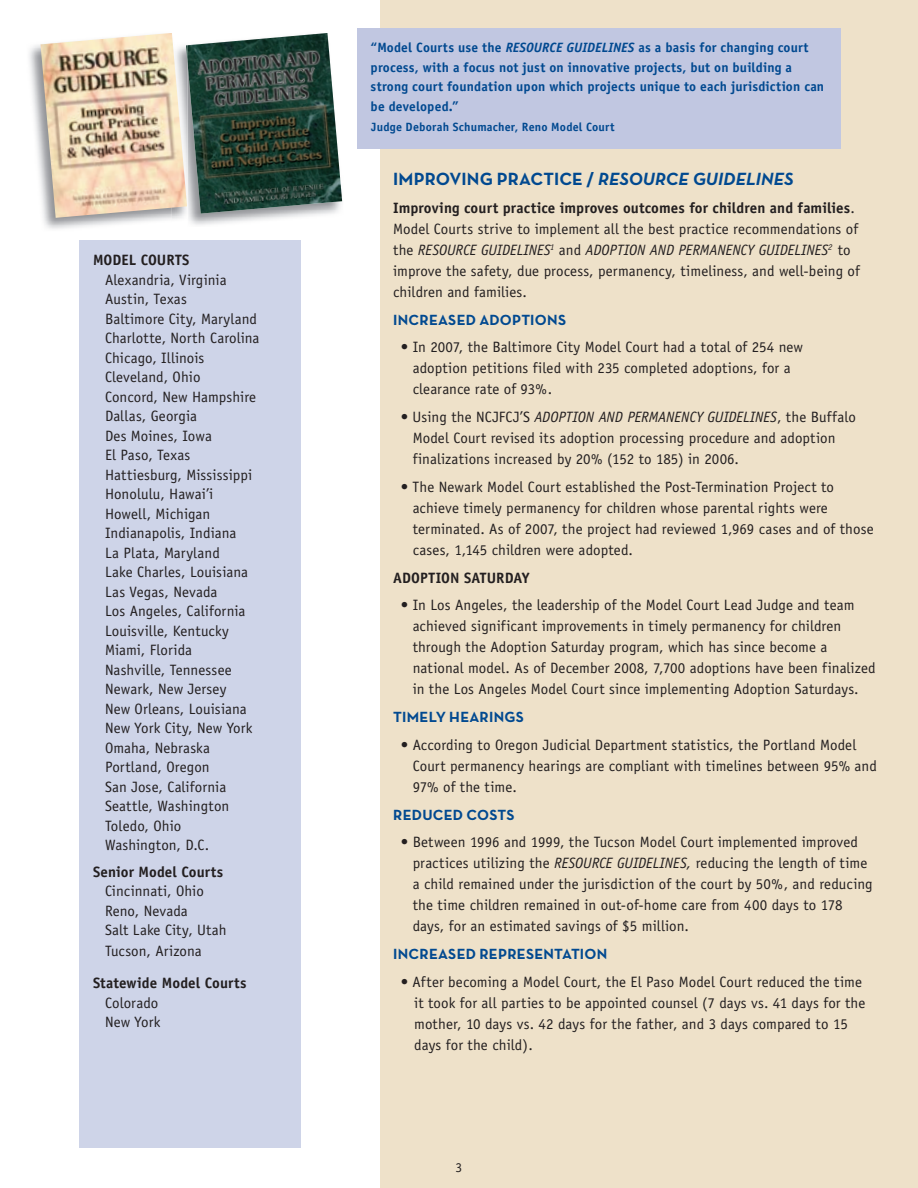
<style>
.page{position:relative;width:918px;height:1188px;background:#fff}
.page>*{position:absolute;margin:0;border:0;box-sizing:border-box;transform-origin:0 0}
.t1{font:700 18px "Neutra Text";letter-spacing:.005em;color:#014990}
.t2{font:15px/19.5px "Officina Sans";letter-spacing:.005em;color:#231f20}
.t3{font:700 15px "Neutra Text";letter-spacing:.02em;color:#014990}
.t4{font:700 15px "Officina Sans";letter-spacing:.005em;color:#231f20}
.t5{font:700 13.5px/19.5px "Officina Sans";letter-spacing:.01em;color:#014990}
.t6{font:13.5px "Officina Sans";color:#231f20}
.t7{font:700 12px "Officina Sans";letter-spacing:.015em;color:#014990}
.s1{font-style:italic}
.s2{font-weight:700}
</style>
<div class="page">
<div style="left:380px;top:0;width:538px;height:1188px;background:#eee1c9"></div>
<div style="left:80px;top:240px;width:222px;height:908px;background:#ced4e8"></div>
<div style="left:357px;top:28px;width:484px;height:120px;background:#c1c7e1"></div>
<img style="left:188px;top:200px;width:155px;height:25px">
<img style="left:188px;top:33px;width:154px;height:181px">
<img style="left:29px;top:45px;width:159px;height:184px">
<svg style="left:187px;top:45px;width:1px;height:19px"></svg>
<img style="left:40px;top:33px;width:147px;height:185px">
<p class="t4" style="left:93px;top:251px;width:98px">MODEL COURTS</p>
<p class="t2" style="left:105px;top:270px;width:156px">Alexandria, Virginia<br>Austin, Texas<br>Baltimore City, Maryland<br>Charlotte, North Carolina<br>Chicago, Illinois<br>Cleveland, Ohio<br>Concord, New Hampshire<br>Dallas, Georgia<br>Des Moines, Iowa<br>El Paso, Texas<br>Hattiesburg, Mississippi<br>Honolulu, Hawai’i<br>Howell, Michigan<br>Indianapolis, Indiana<br>La Plata, Maryland<br>Lake Charles, Louisiana<br>Las Vegas, Nevada<br>Los Angeles, California<br>Louisville, Kentucky<br>Miami, Florida<br>Nashville, Tennessee<br>Newark, New Jersey<br>New Orleans, Louisiana<br>New York City, New York<br>Omaha, Nebraska<br>Portland, Oregon<br>San Jose, California<br>Seattle, Washington<br>Toledo, Ohio<br>Washington, D.C.</p>
<p class="t4" style="left:93px;top:862px;width:132px">Senior Model Courts</p>
<p class="t2" style="left:105px;top:881px;width:123px">Cincinnati, Ohio<br>Reno, Nevada<br>Salt Lake City, Utah</p>
<p class="t2" style="left:105px;top:941px;width:98px">Tucson, Arizona</p>
<p class="t4" style="left:93px;top:974px;width:155px">Statewide Model Courts</p>
<p class="t2" style="left:105px;top:993px;width:57px">Colorado<br>New York</p>
<p class="t5" style="left:371px;top:38px;width:455px">“Model Courts use the <span class="s1">RESOURCE GUIDELINES</span> as a basis for changing court process, with a focus not just on innovative projects, but on building a strong court foundation upon which projects unique to each jurisdiction can be developed.”</p>
<p class="t7" style="left:371px;top:119px;width:245px">Judge Deborah Schumacher, Reno Model Court</p>
<p class="t1" style="left:393px;top:168px;width:402px">IMPROVING PRACTICE / <span class="s1">RESOURCE GUIDELINES</span></p>
<p class="t2" style="left:393px;top:197px;width:468px;line-height:21px"><span class="s2">Improving court practice improves outcomes for children and families</span>.<br>Model Courts strive to implement all the best practice recommendations of the <span class="s1">RESOURCE GUIDELINES</span><sup>1</sup> and <span class="s1">ADOPTION AND PERMANENCY GUIDELINES</span><sup>2</sup> to improve the safety, due process, permanency, timeliness, and well-being of children and families.</p>
<p class="t3" style="left:393px;top:310px;width:174px">INCREASED ADOPTIONS</p>
<p class="t2" style="left:413px;top:337px;width:392px;line-height:21px;text-indent:-12px">• In 2007, the Baltimore City Model Court had a total of 254 new adoption petitions filed with 235 completed adoptions, for a clearance rate of 93%.</p>
<p class="t2" style="left:413px;top:406px;width:445px;line-height:21px;text-indent:-12px">• Using the NCJFCJ’S <span class="s1">ADOPTION AND PERMANENCY GUIDELINES</span>, the Buffalo<br>Model Court revised its adoption processing procedure and adoption finalizations increased by 20% (152 to 185) in 2006.</p>
<p class="t2" style="left:413px;top:476px;width:462px;line-height:21px;text-indent:-12px">• The Newark Model Court established the Post-Termination Project to achieve timely permanency for children whose parental rights were terminated. As of 2007, the project had reviewed 1,969 cases and of those cases, 1,145 children were adopted.</p>
<p class="t4" style="left:393px;top:568px;width:138px">ADOPTION SATURDAY</p>
<p class="t2" style="left:413px;top:595px;width:464px;line-height:21px;text-indent:-12px">• In Los Angeles, the leadership of the Model Court Lead Judge and team achieved significant improvements in timely permanency for children through the Adoption Saturday program, which has since become a national model. As of December 2008, 7,700 adoptions have been finalized in the Los Angeles Model Court since implementing Adoption Saturdays.</p>
<p class="t3" style="left:393px;top:708px;width:132px">TIMELY HEARINGS</p>
<p class="t2" style="left:413px;top:734px;width:466px;line-height:21px;text-indent:-12px">• According to Oregon Judicial Department statistics, the Portland Model<br>Court permanency hearings are compliant with timelines between 95% and<br>97% of the time.</p>
<p class="t3" style="left:393px;top:805px;width:123px">REDUCED COSTS</p>
<p class="t2" style="left:413px;top:832px;width:462px;line-height:21px;text-indent:-12px">• Between 1996 and 1999, the Tucson Model Court implemented improved practices utilizing the <span class="s1">RESOURCE GUIDELINES,</span> reducing the length of time a child remained under the jurisdiction of the court by 50%, and reducing the time children remained in out-of-home care from 400 days to 178 days, for an estimated savings of $5 million.</p>
<p class="t3" style="left:393px;top:945px;width:216px">INCREASED REPRESENTATION</p>
<p class="t2" style="left:414px;top:971px;width:453px;line-height:21px;text-indent:-14px">• After becoming a Model Court, the El Paso Model Court reduced the time it took for all parties to be appointed counsel (7 days vs. 41 days for the mother, 10 days vs. 42 days for the father, and 3 days compared to 15 days for the child).</p>
<p class="t6" style="left:456px;top:1160px;width:8px">3</p>
</div>
